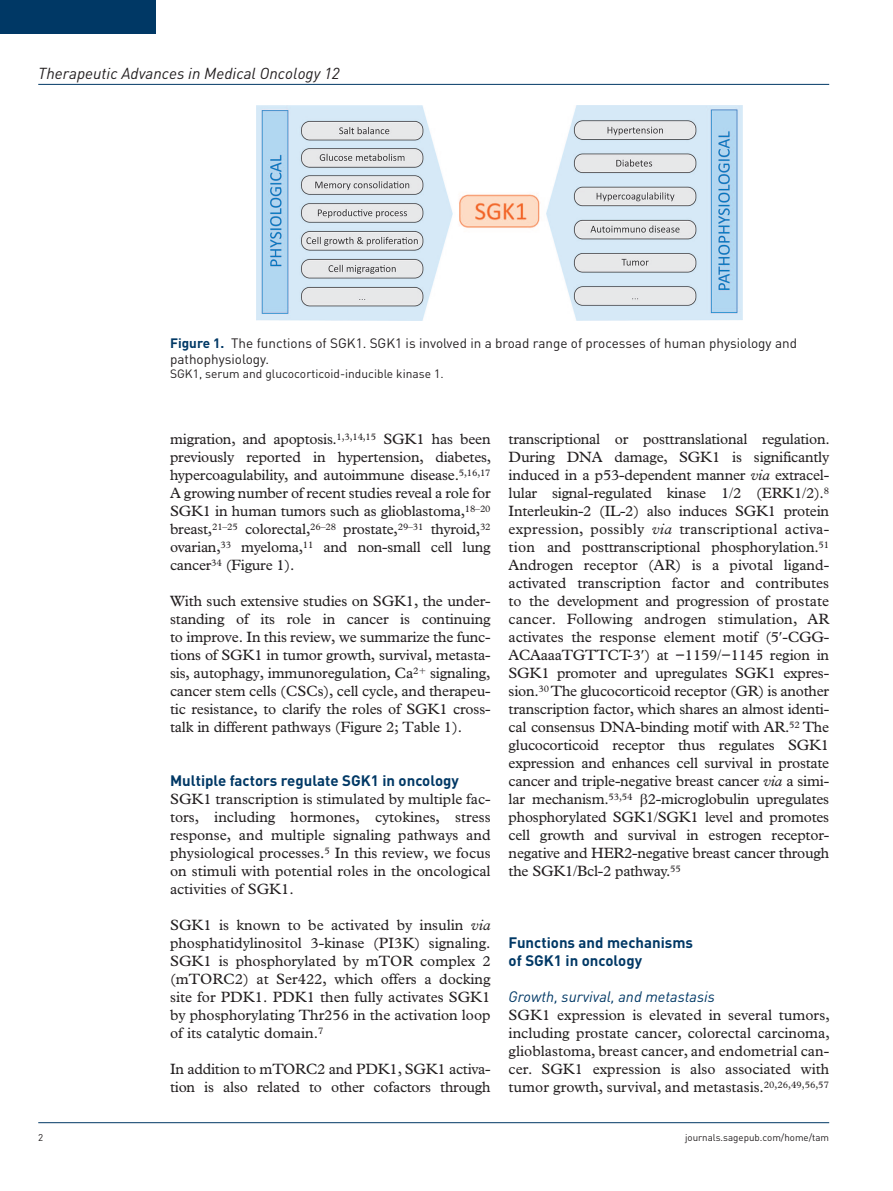
<style>
.page{position:relative;width:893px;height:1191px;background:#fff}
.page>*{position:absolute;margin:0;border:0;box-sizing:border-box;transform-origin:0 0}
.t1{font:italic 15.75px "DIN";color:#231f20}
.t2{font:15px/18px "Plantin Std";letter-spacing:-.01em;color:#231f20;text-align:justify}
.t3{font:700 15px/18px "DIN";color:#003865}
.t4{font:italic 15px "DIN";color:#003865}
.t5{font:13.5px/15.8px "DIN";color:#231f20}
.t6{font:12px "DIN";color:#231f20}
.t7{font:9.75px "DIN";color:#231f20}
.s1{font-weight:700;color:#003865}
.s2{font-style:italic}
</style>
<div class="page">
<hr style="left:38px;top:84px;width:791px;height:1px;background:#003865">
<hr style="left:38px;top:1122px;width:791px;height:1px;background:#003865">
<div style="left:0;top:0;width:155px;height:34px;background:#003865"></div>
<img style="left:257px;top:106px;width:486px;height:215px">
<p class="t1" style="left:38px;top:63px;width:303px">Therapeutic Advances in Medical Oncology 12</p>
<p class="t5" style="left:170px;top:335px;width:628px"><span class="s1">Figure 1.</span> The functions of SGK1. SGK1 is involved in a broad range of processes of human physiology and pathophysiology.</p>
<p class="t6" style="left:170px;top:366px;width:275px">SGK1, serum and glucocorticoid-inducible kinase 1.</p>
<p class="t2" style="left:170px;top:430px;width:323px">migration, and apoptosis.<sup>1,3,14,15</sup> SGK1 has been previously reported in hypertension, diabetes, hypercoagulability, and autoimmune disease.<sup>5,16,17<br></sup>A growing number of recent studies reveal a role for SGK1 in human tumors such as glioblastoma,<sup>18–20 </sup>breast,<sup>21–25</sup> colorectal,<sup>26–28</sup> prostate,<sup>29–31</sup> thyroid,<sup>32 </sup>ovarian,<sup>33</sup> myeloma,<sup>11</sup> and non-small cell lung cancer<sup>34</sup> (Figure 1).</p>
<p class="t2" style="left:170px;top:592px;width:322px">With such extensive studies on SGK1, the under&shy;standing of its role in cancer is continuing to improve. In this review, we summarize the func&shy;tions of SGK1 in tumor growth, survival, metasta&shy;sis, autophagy, immunoregulation, Ca<sup>2</sup> signaling, cancer stem cells (CSCs), cell cycle, and therapeu&shy;tic resistance, to clarify the roles of SGK1 cross&shy;talk in different pathways (Figure 2; Table 1).</p>
<p class="t3" style="left:170px;top:771px;width:290px">Multiple factors regulate SGK1 in oncology</p>
<p class="t2" style="left:170px;top:790px;width:322px">SGK1 transcription is stimulated by multiple fac&shy;tors, including hormones, cytokines, stress response, and multiple signaling pathways and physiological processes.<sup>5</sup> In this review, we focus on stimuli with potential roles in the oncological activities of SGK1.</p>
<p class="t2" style="left:170px;top:916px;width:322px">SGK1 is known to be activated by insulin <span class="s2">via </span>phosphatidylinositol 3-kinase (PI3K) signaling.<br>SGK1 is phosphorylated by mTOR complex 2 (mTORC2) at Ser422, which offers a docking site for PDK1. PDK1 then fully activates SGK1 by phosphorylating Thr256 in the activation loop of its catalytic domain.<sup>7</sup></p>
<p class="t2" style="left:170px;top:1060px;width:322px">In addition to mTORC2 and PDK1, SGK1 activa&shy;tion is also related to other cofactors through</p>
<p class="t2" style="left:509px;top:430px;width:323px">transcriptional or posttranslational regulation.<br>During DNA damage, SGK1 is significantly induced in a p53-dependent manner <span class="s2">via</span> extracel&shy;lular signal-regulated kinase 1/2 (ERK1/2).<sup>8<br></sup>Interleukin-2 (IL-2) also induces SGK1 protein expression, possibly <span class="s2">via</span> transcriptional activa&shy;tion and posttranscriptional phosphorylation.<sup>51<br></sup>Androgen receptor (AR) is a pivotal ligand&shy;activated transcription factor and contributes to the development and progression of prostate cancer. Following androgen stimulation, AR activates the response element motif (5 -CGG-ACAaaaTGTTCT-3 ) at −1159/−1145 region in SGK1 promoter and upregulates SGK1 expres&shy;sion.<sup>30</sup> The glucocorticoid receptor (GR) is another transcription factor, which shares an almost identi&shy;cal consensus DNA-binding motif with AR.<sup>52</sup> The glucocorticoid receptor thus regulates SGK1 expression and enhances cell survival in prostate cancer and triple-negative breast cancer <span class="s2">via</span> a simi&shy;lar mechanism.<sup>53,54</sup> 2-microglobulin upregulates phosphorylated SGK1/SGK1 level and promotes cell growth and survival in estrogen receptor&shy;negative and HER2-negative breast cancer through the SGK1/Bcl-2 pathway.<sup>55</sup></p>
<p class="t3" style="left:509px;top:933px;width:186px">Functions and mechanisms of SGK1 in oncology</p>
<p class="t4" style="left:509px;top:987px;width:208px">Growth, survival, and metastasis</p>
<p class="t2" style="left:509px;top:1006px;width:323px">SGK1 expression is elevated in several tumors, including prostate cancer, colorectal carcinoma, glioblastoma, breast cancer, and endometrial can&shy;cer. SGK1 expression is also associated with tumor growth, survival, and metastasis.<sup>20,26,49,56,57</sup></p>
<p class="t7" style="left:38px;top:1131px;width:7px">2</p>
<p class="t7" style="left:685px;top:1131px;width:146px">journals.sagepub.com/home/tam</p>
</div>
